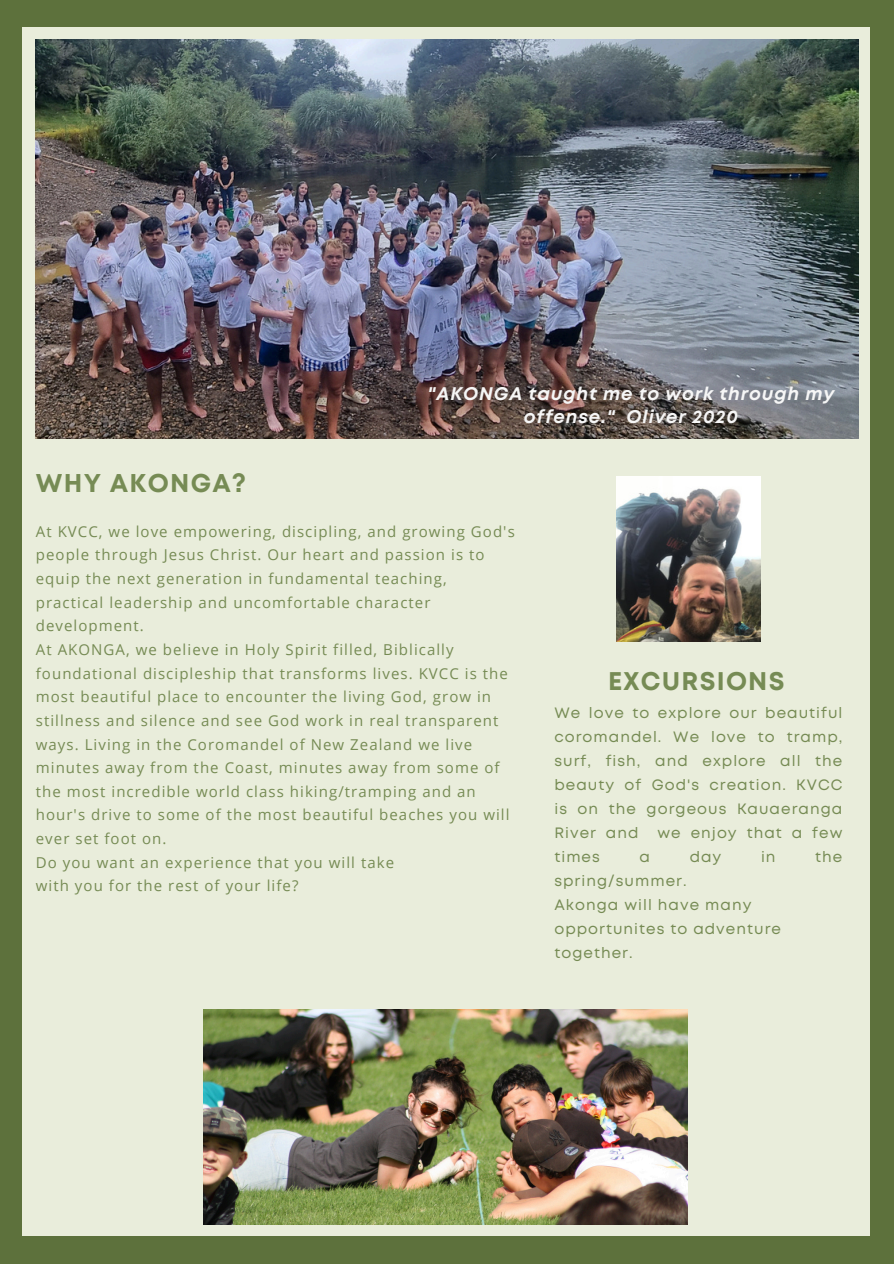
<style>
.page{position:relative;width:894px;height:1264px;background:#fff}
.page>*{position:absolute;margin:0;border:0;box-sizing:border-box;transform-origin:0 0}
.t1{font:700 25.65px "Mont";letter-spacing:.05em;color:#768b54}
.t2{font:700 25.5px "Mont";letter-spacing:.05em;color:#768b54}
.t3{font:italic 700 18.3px/23.7px "Mont";letter-spacing:.05em;color:#f6f6f6;text-align:center}
.t4{font:15px/23.7px "Open Sans";letter-spacing:.07em;color:#768b54}
.t5{font:15px/24px "Mont";letter-spacing:.07em;color:#768b54;text-align:justify}
</style>
<div class="page">
<div style="left:0;top:0;width:893px;height:1263px;background:#5d713c"></div>
<div style="left:22px;top:27px;width:846px;height:1208px;background:#e9eddb"></div>
<img style="left:36px;top:39px;width:822px;height:400px">
<img style="left:203px;top:1009px;width:484px;height:214px">
<img style="left:616px;top:476px;width:144px;height:166px">
<p class="t3" style="left:427px;top:382px;width:408px">"AKONGA taught me to work through my offense." Oliver 2020</p>
<h2 class="t1" style="left:36px;top:473px;width:212px">WHY AKONGA?</h2>
<h1 class="t4" style="left:36px;top:519px;width:480px">At KVCC, we love empowering, discipling, and growing God's people through Jesus Christ. Our heart and passion is to equip the next generation in fundamental teaching, practical leadership and uncomfortable character development.</h1>
<p class="t4" style="left:36px;top:637px;width:475px">At AKONGA, we believe in Holy Spirit filled, Biblically foundational discipleship that transforms lives. KVCC is the most beautiful place to encounter the living God, grow in stillness and silence and see God work in real transparent ways. Living in the Coromandel of New Zealand we live minutes away from the Coast, minutes away from some of the most incredible world class hiking/tramping and an hour's drive to some of the most beautiful beaches you will ever set foot on.</p>
<p class="t4" style="left:36px;top:850px;width:359px">Do you want an experience that you will take</p>
<p class="t4" style="left:36px;top:873px;width:264px">with you for the rest of your life?</p>
<p class="t2" style="left:608px;top:671px;width:178px">EXCURSIONS</p>
<p class="t5" style="left:554px;top:702px;width:289px">We love to explore our beautiful coromandel. We love to tramp, surf, fish, and explore all the beauty of God's creation. KVCC is on the gorgeous Kauaeranga River and</p>
<p class="t5" style="left:657px;top:822px;width:186px">we enjoy that a few</p>
<p class="t5" style="left:554px;top:846px;width:47px">times</p>
<p class="t5" style="left:639px;top:846px;width:12px">a</p>
<p class="t5" style="left:689px;top:846px;width:33px">day</p>
<p class="t5" style="left:760px;top:846px;width:16px">in</p>
<p class="t5" style="left:815px;top:846px;width:29px">the</p>
<p class="t5" style="left:554px;top:870px;width:134px">spring/summer.</p>
<p class="t5" style="left:554px;top:894px;width:228px;text-align:left">Akonga will have many opportunites to adventure together.</p>
</div>
